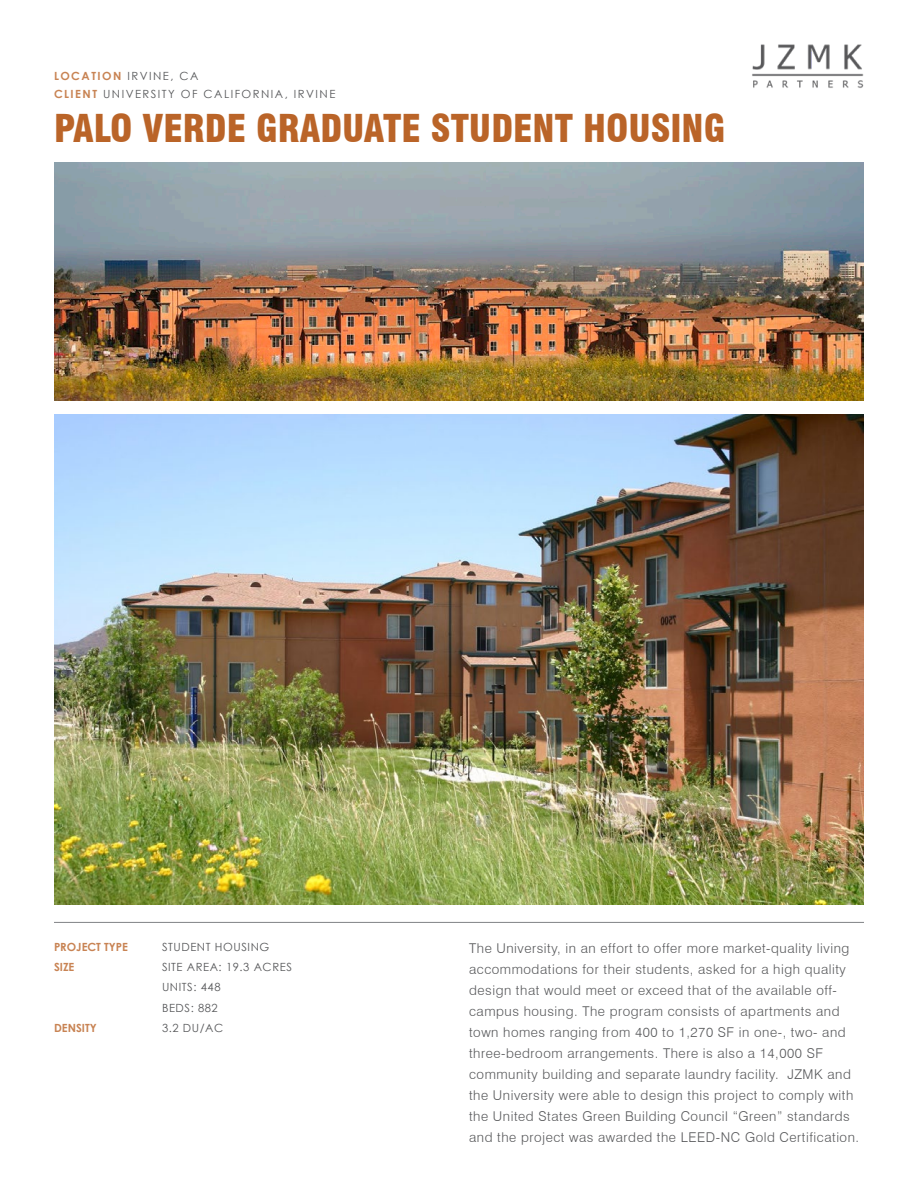
<style>
.page{position:relative;width:918px;height:1188px;background:#fff}
.page>*{position:absolute;margin:0;border:0;box-sizing:border-box;transform-origin:0 0}
.TOC_Entry{font:900 condensed 37.5px "Swiss 721 BT";color:#ba6428}
.Main_BodyText{font:300 13.5px/21px "Swiss 721 BT";letter-spacing:.04em;color:#57585a}
.stats{font:11.25px "Century Gothic";letter-spacing:.05em;color:#57585a}
.stats-2{font:11.25px "Century Gothic";letter-spacing:.13em;color:#57585a}
.stats-3{font:700 11.25px "Century Gothic";color:#c88353}
.s1{font-weight:700;color:#c88353}
</style>
<div class="page">
<img style="left:752px;top:44px;width:112px;height:44px">
<hr style="left:54px;top:922px;width:810px;height:1px;background:#808285">
<img style="left:54px;top:414px;width:810px;height:490px">
<img style="left:54px;top:162px;width:810px;height:238px">
<p class="stats-2" style="left:54px;top:68px;width:146px"><span class="s1">LOCATION</span> IRVINE, CA</p>
<p class="stats-2" style="left:54px;top:86px;width:283px"><span class="s1">CLIENT</span> UNIVERSITY OF CALIFORNIA, IRVINE</p>
<p class="TOC_Entry" style="left:54px;top:106px;width:673px">PALO VERDE GRADUATE STUDENT HOUSING</p>
<p class="stats-3" style="left:54px;top:938px;width:76px">PROJECT TYPE</p>
<p class="stats" style="left:162px;top:939px;width:109px">STUDENT HOUSING</p>
<p class="stats-3" style="left:54px;top:958px;width:22px">SIZE</p>
<p class="stats" style="left:162px;top:959px;width:131px">SITE AREA: 19.3 ACRES</p>
<p class="stats" style="left:162px;top:979px;width:60px">UNITS: 448</p>
<p class="stats" style="left:162px;top:1000px;width:57px">BEDS: 882</p>
<p class="stats-3" style="left:54px;top:1019px;width:44px">DENSITY</p>
<p class="stats" style="left:162px;top:1020px;width:63px">3.2 DU/AC</p>
<p class="Main_BodyText" style="left:469px;top:937px;width:392px">The University, in an effort to offer more market-quality living accommodations for their students, asked for a high quality design that would meet or exceed that of the available off&shy;campus housing. The program consists of apartments and town homes ranging from 400 to 1,270 SF in one-, two- and three-bedroom arrangements. There is also a 14,000 SF community building and separate laundry facility. JZMK and the University were able to design this project to comply with the United States Green Building Council “Green” standards and the project was awarded the LEED-NC Gold Certification.</p>
</div>
